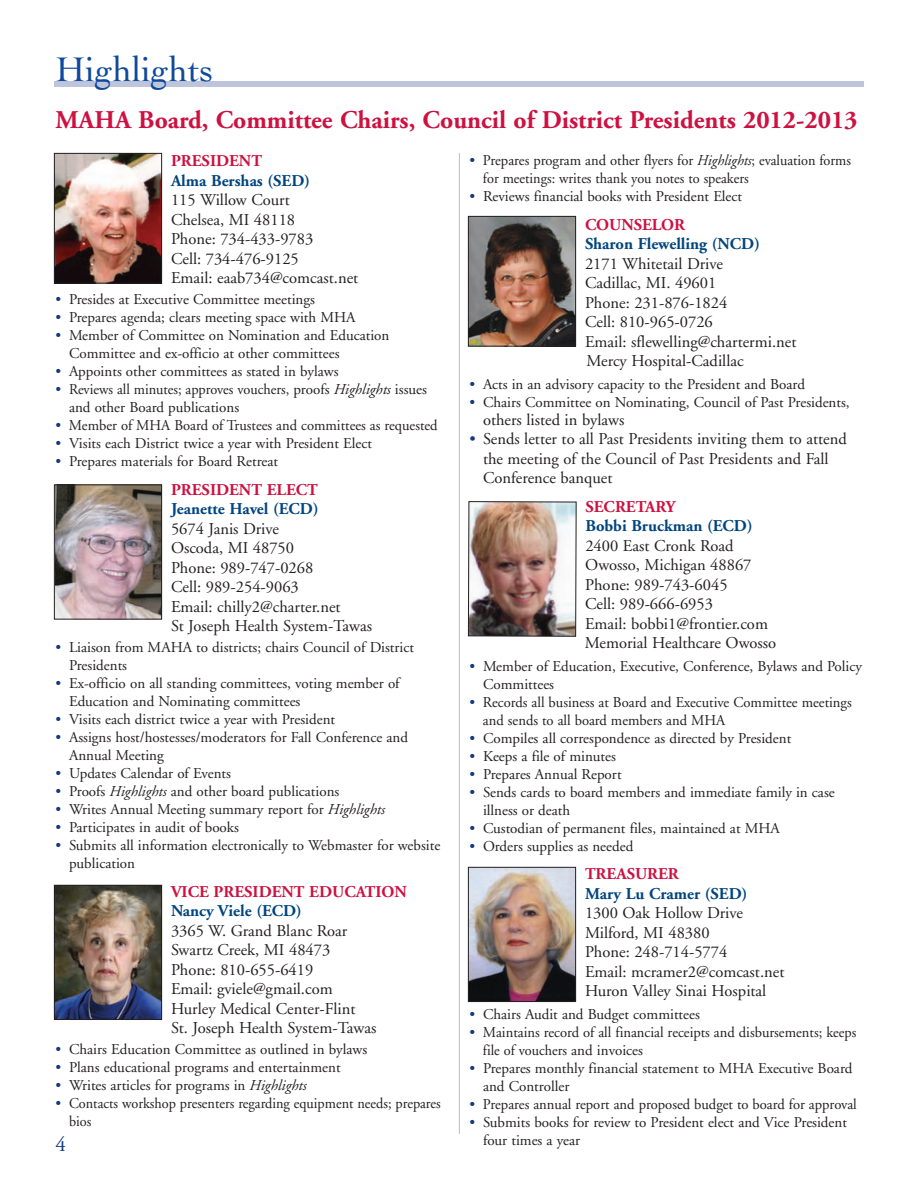
<style>
.page{position:relative;width:918px;height:1188px;background:#fff}
.page>*{position:absolute;margin:0;border:0;box-sizing:border-box;transform-origin:0 0}
.t1{font:36px "Cochin";color:#0f499d}
.t2{font:700 25.5px "Adobe Garamond";color:#cd1141}
.t3{font:21px "Adobe Garamond";color:#113880}
.t4{font:16.5px/19.5px "Adobe Garamond";color:#231f20}
.t5{font:700 16.5px "Adobe Garamond";color:#01457f}
.t6{font:700 16.5px "Adobe Garamond";color:#cd1141}
.t7{font:15px/18px "Adobe Garamond";color:#231f20}
.t8{font:15px/18px "Adobe Garamond";color:#231f20;scale:.95 1}
.s1{color:#113880}
.s2{font-style:italic}
</style>
<div class="page">
<div style="left:54px;top:81px;width:810px;height:6px;background:#bec5db"></div>
<hr style="left:459px;top:153px;width:1px;height:981px;background:#bcbdc0">
<img style="left:56px;top:155px;width:104px;height:127px">
<div style="left:54px;top:153px;width:108px;height:131px;border:1px solid #231f20"></div>
<img style="left:56px;top:887px;width:104px;height:131px">
<div style="left:54px;top:885px;width:108px;height:135px;border:1px solid #231f20"></div>
<img style="left:470px;top:869px;width:104px;height:131px">
<div style="left:468px;top:867px;width:108px;height:135px;border:1px solid #231f20"></div>
<img style="left:56px;top:486px;width:104px;height:132px">
<div style="left:54px;top:484px;width:108px;height:136px;border:1px solid #231f20"></div>
<img style="left:470px;top:218px;width:104px;height:126px">
<div style="left:468px;top:216px;width:108px;height:130px;border:1px solid #231f20"></div>
<img style="left:468px;top:501px;width:109px;height:136px">
<h1 class="t1" style="left:56px;top:49px;width:159px">Highlights</h1>
<h2 class="t2" style="left:55px;top:106px;width:804px">MAHA Board, Committee Chairs, Council of District Presidents 2012-2013</h2>
<p class="t6" style="left:171px;top:152px;width:92px">PRESIDENT</p>
<p class="t5" style="left:171px;top:172px;width:141px">Alma Bershas (SED)</p>
<p class="t4" style="left:171px;top:191px;width:189px">115 Willow Court<br>Chelsea, MI 48118<br>Phone: 734-433-9783<br>Cell: 734-476-9125<br>Email: eaab734@comcast.net</p>
<p class="t7" style="left:56px;top:291px;width:261px"><span class="s1">•</span> Presides at Executive Committee meetings</p>
<p class="t7" style="left:56px;top:309px;width:301px"><span class="s1">•</span> Prepares agenda; clears meeting space with MHA</p>
<p class="t7" style="left:69px;top:327px;width:322px;text-indent:-14px"><span class="s1">•</span> Member of Committee on Nomination and Education<br>Committee and ex-officio at other committees</p>
<p class="t7" style="left:56px;top:363px;width:285px"><span class="s1">•</span> Appoints other committees as stated in bylaws</p>
<p class="t8" style="left:69px;top:381px;width:378px;text-indent:-14px"><span class="s1">•</span> Reviews all minutes; approves vouchers, proofs <span class="s2">Highlights</span> issues and other Board publications</p>
<p class="t7" style="left:56px;top:417px;width:384px"><span class="s1">•</span> Member of MHA Board of Trustees and committees as requested</p>
<p class="t7" style="left:56px;top:435px;width:318px"><span class="s1">•</span> Visits each District twice a year with President Elect</p>
<p class="t7" style="left:56px;top:453px;width:224px"><span class="s1">•</span> Prepares materials for Board Retreat</p>
<p class="t6" style="left:171px;top:481px;width:148px">PRESIDENT ELECT</p>
<p class="t5" style="left:171px;top:500px;width:149px">Jeanette Havel (ECD)</p>
<p class="t4" style="left:171px;top:519px;width:203px">5674 Janis Drive<br>Oscoda, MI 48750<br>Phone: 989-747-0268<br>Cell: 989-254-9063<br>Email: chilly2@charter.net<br>St Joseph Health System-Tawas</p>
<p class="t7" style="left:69px;top:639px;width:346px;text-indent:-14px"><span class="s1">•</span> Liaison from MAHA to districts; chairs Council of District<br>Presidents</p>
<p class="t7" style="left:69px;top:675px;width:332px;text-indent:-14px"><span class="s1">•</span> Ex-officio on all standing committees, voting member of<br>Education and Nominating committees</p>
<p class="t7" style="left:56px;top:711px;width:281px"><span class="s1">•</span> Visits each district twice a year with President</p>
<p class="t7" style="left:69px;top:729px;width:340px;text-indent:-14px"><span class="s1">•</span> Assigns host/hostesses/moderators for Fall Conference and<br>Annual Meeting</p>
<p class="t7" style="left:56px;top:765px;width:177px"><span class="s1">•</span> Updates Calendar of Events</p>
<p class="t7" style="left:56px;top:783px;width:285px"><span class="s1">•</span> Proofs <span class="s2">Highlights</span> and other board publications</p>
<p class="t7" style="left:56px;top:801px;width:331px"><span class="s1">•</span> Writes Annual Meeting summary report for <span class="s2">Highlights</span></p>
<p class="t7" style="left:56px;top:819px;width:185px"><span class="s1">•</span> Participates in audit of books</p>
<p class="t7" style="left:69px;top:837px;width:373px;text-indent:-14px"><span class="s1">•</span> Submits all information electronically to Webmaster for website publication</p>
<p class="t6" style="left:171px;top:883px;width:237px">VICE PRESIDENT EDUCATION</p>
<p class="t5" style="left:171px;top:902px;width:132px">Nancy Viele (ECD)</p>
<p class="t4" style="left:171px;top:921px;width:207px">3365 W. Grand Blanc Roar<br>Swartz Creek, MI 48473<br>Phone: 810-655-6419<br>Email: gviele@gmail.com<br>Hurley Medical Center-Flint<br>St. Joseph Health System-Tawas</p>
<p class="t7" style="left:56px;top:1041px;width:313px"><span class="s1">•</span> Chairs Education Committee as outlined in bylaws</p>
<p class="t7" style="left:56px;top:1059px;width:287px"><span class="s1">•</span> Plans educational programs and entertainment</p>
<p class="t7" style="left:56px;top:1077px;width:253px"><span class="s1">•</span> Writes articles for programs in <span class="s2">Highlights</span></p>
<p class="t8" style="left:69px;top:1095px;width:393px;text-indent:-14px"><span class="s1">•</span> Contacts workshop presenters regarding equipment needs; prepares bios</p>
<h3 class="t3" style="left:56px;top:1133px;width:12px">4</h3>
<p class="t7" style="left:483px;top:152px;width:370px;text-indent:-13px"><span class="s1">•</span> Prepares program and other flyers for <span class="s2">Highlights</span>; evaluation forms for meetings: writes thank you notes to speakers</p>
<p class="t7" style="left:470px;top:188px;width:274px"><span class="s1">•</span> Reviews financial books with President Elect</p>
<p class="t6" style="left:585px;top:216px;width:101px">COUNSELOR</p>
<p class="t5" style="left:585px;top:235px;width:176px">Sharon Flewelling (NCD)</p>
<p class="t4" style="left:585px;top:254px;width:213px">2171 Whitetail Drive<br>Cadillac, MI. 49601<br>Phone: 231-876-1824<br>Cell: 810-965-0726<br>Email: sflewelling@chartermi.net<br>Mercy Hospital-Cadillac</p>
<p class="t7" style="left:470px;top:375px;width:337px"><span class="s1">•</span> Acts in an advisory capacity to the President and Board</p>
<p class="t7" style="left:470px;top:393px;width:382px"><span class="s1">•</span> Chairs Committee on Nominating, Council of Past Presidents,</p>
<p class="t4" style="left:483px;top:410px;width:143px">others listed in bylaws</p>
<p class="t4" style="left:483px;top:430px;width:365px;text-indent:-13px"><span class="s1">•</span> Sends letter to all Past Presidents inviting them to attend the meeting of the Council of Past Presidents and Fall<br>Conference banquet</p>
<p class="t6" style="left:586px;top:498px;width:91px">SECRETARY</p>
<p class="t5" style="left:585px;top:517px;width:169px">Bobbi Bruckman (ECD)</p>
<p class="t4" style="left:585px;top:536px;width:193px">2400 East Cronk Road<br>Owosso, Michigan 48867<br>Phone: 989-743-6045<br>Cell: 989-666-6953<br>Email: bobbi1@frontier.com<br>Memorial Healthcare Owosso</p>
<p class="t7" style="left:483px;top:657px;width:381px;text-indent:-14px"><span class="s1">•</span> Member of Education, Executive, Conference, Bylaws and Policy<br>Committees</p>
<p class="t7" style="left:483px;top:693px;width:370px;text-indent:-13px"><span class="s1">•</span> Records all business at Board and Executive Committee meetings and sends to all board members and MHA</p>
<p class="t7" style="left:470px;top:729px;width:323px"><span class="s1">•</span> Compiles all correspondence as directed by President</p>
<p class="t7" style="left:470px;top:747px;width:148px"><span class="s1">•</span> Keeps a file of minutes</p>
<p class="t7" style="left:470px;top:765px;width:154px"><span class="s1">•</span> Prepares Annual Report</p>
<p class="t7" style="left:483px;top:783px;width:353px;text-indent:-14px"><span class="s1">•</span> Sends cards to board members and immediate family in case illness or death</p>
<p class="t7" style="left:470px;top:819px;width:312px"><span class="s1">•</span> Custodian of permanent files, maintained at MHA</p>
<p class="t7" style="left:470px;top:837px;width:165px"><span class="s1">•</span> Orders supplies as needed</p>
<p class="t6" style="left:585px;top:865px;width:95px">TREASURER</p>
<p class="t5" style="left:585px;top:885px;width:164px">Mary Lu Cramer (SED)</p>
<p class="t4" style="left:585px;top:904px;width:201px">1300 Oak Hollow Drive<br>Milford, MI 48380<br>Phone: 248-714-5774<br>Email: mcramer2@comcast.net<br>Huron Valley Sinai Hospital</p>
<p class="t7" style="left:470px;top:1005px;width:232px"><span class="s1">•</span> Chairs Audit and Budget committees</p>
<p class="t7" style="left:483px;top:1023px;width:375px;text-indent:-13px"><span class="s1">•</span> Maintains record of all financial receipts and disbursements; keeps file of vouchers and invoices</p>
<p class="t7" style="left:483px;top:1059px;width:371px;text-indent:-14px"><span class="s1">•</span> Prepares monthly financial statement to MHA Executive Board and Controller</p>
<p class="t7" style="left:470px;top:1095px;width:389px"><span class="s1">•</span> Prepares annual report and proposed budget to board for approval</p>
<p class="t7" style="left:483px;top:1113px;width:366px;text-indent:-14px"><span class="s1">•</span> Submits books for review to President elect and Vice President four times a year</p>
</div>
